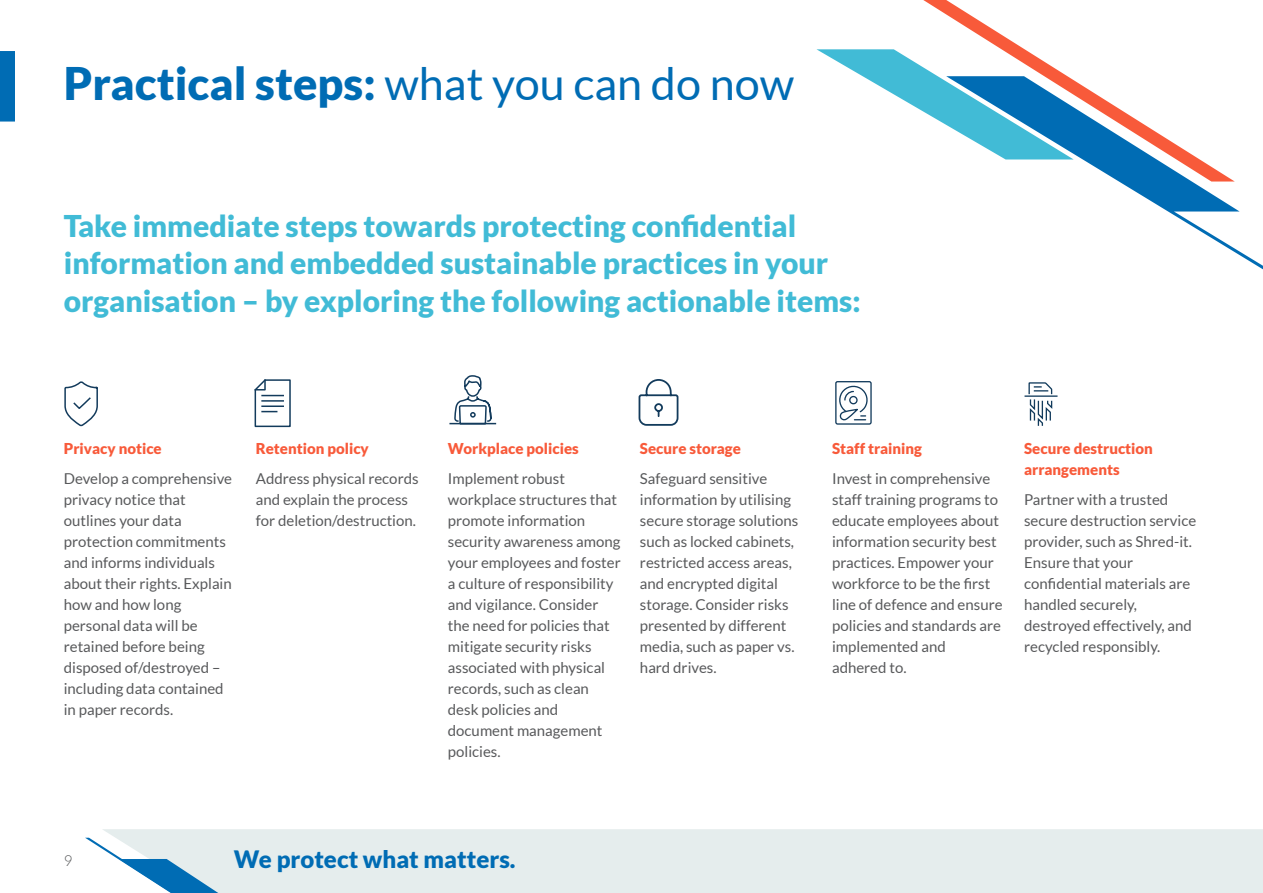
<style>
.page{position:relative;width:1263px;height:893px;background:#fff}
.page>*{position:absolute;margin:0;border:0;box-sizing:border-box;transform-origin:0 0}
.t1{font:900 45px "Lato";color:#006cb4}
.t2{font:900 30px/37.5px "Lato";color:#41bbd6}
.t3{font:900 24px "Lato";color:#006cb4}
.t4{font:15px/21px "Lato";color:#58595b}
.t5{font:900 15px/21px "Lato";color:#f85a3a}
.t6{font:300 15px "Lato";color:#58595b}
.s1{font-weight:400}
</style>
<div class="page">
<div style="left:103px;top:829px;width:1160px;height:64px;background:#e5eded"></div>
<svg style="left:85px;top:838px;width:230px;height:55px"></svg>
<div style="left:0;top:51px;width:15px;height:71px;background:#006cb4"></div>
<svg style="left:923px;top:0;width:101px;height:49px"></svg>
<svg style="left:816px;top:49px;width:251px;height:76px"></svg>
<svg style="left:946px;top:76px;width:317px;height:193px"></svg>
<svg style="left:449px;top:375px;width:48px;height:50px"></svg>
<svg style="left:254px;top:379px;width:37px;height:49px"></svg>
<svg style="left:64px;top:381px;width:34px;height:46px"></svg>
<svg style="left:638px;top:379px;width:41px;height:47px"></svg>
<div style="left:835px;top:381px;width:37px;height:44px;border:1px solid #133b5c;border-radius:2px"></div>
<svg style="left:839px;top:385px;width:29px;height:36px"></svg>
<svg style="left:1024px;top:382px;width:34px;height:44px"></svg>
<h1 class="t1" style="left:64px;top:57px;width:732px">Practical steps: <span class="s1">what you can do now</span></h1>
<h2 class="t2" style="left:64px;top:206px;width:798px">Take immediate steps towards protecting confidential information and embedded sustainable practices in your organisation – by exploring the following actionable items:</h2>
<p class="t5" style="left:64px;top:438px;width:100px">Privacy notice</p>
<p class="t4" style="left:64px;top:468px;width:170px">Develop a comprehensive privacy notice that outlines your data protection commitments and informs individuals about their rights. Explain how and how long personal data will be retained before being disposed of/destroyed – including data contained in paper records.</p>
<p class="t5" style="left:256px;top:438px;width:115px">Retention policy</p>
<p class="t4" style="left:256px;top:468px;width:164px">Address physical records and explain the process for deletion/destruction.</p>
<p class="t5" style="left:448px;top:438px;width:132px">Workplace policies</p>
<p class="t4" style="left:448px;top:468px;width:174px">Implement robust workplace structures that promote information security awareness among your employees and foster a culture of responsibility and vigilance. Consider the need for policies that mitigate security risks associated with physical records, such as clean desk policies and document management policies.</p>
<p class="t5" style="left:640px;top:438px;width:102px">Secure storage</p>
<p class="t4" style="left:640px;top:468px;width:160px">Safeguard sensitive information by utilising secure storage solutions such as locked cabinets, restricted access areas, and encrypted digital storage. Consider risks presented by different media, such as paper vs. hard drives.</p>
<p class="t5" style="left:832px;top:438px;width:91px">Staff training</p>
<p class="t4" style="left:832px;top:468px;width:172px">Invest in comprehensive staff training programs to educate employees about information security best practices. Empower your workforce to be the first line of defence and ensure policies and standards are implemented and adhered to.</p>
<p class="t5" style="left:1024px;top:438px;width:130px">Secure destruction arrangements</p>
<p class="t4" style="left:1024px;top:489px;width:174px">Partner with a trusted secure destruction service provider, such as Shred-it.<br>Ensure that your confidential materials are handled securely, destroyed effectively, and recycled responsibly.</p>
<p class="t6" style="left:64px;top:853px;width:10px">9</p>
<h3 class="t3" style="left:234px;top:845px;width:283px">We protect what matters.</h3>
</div>
